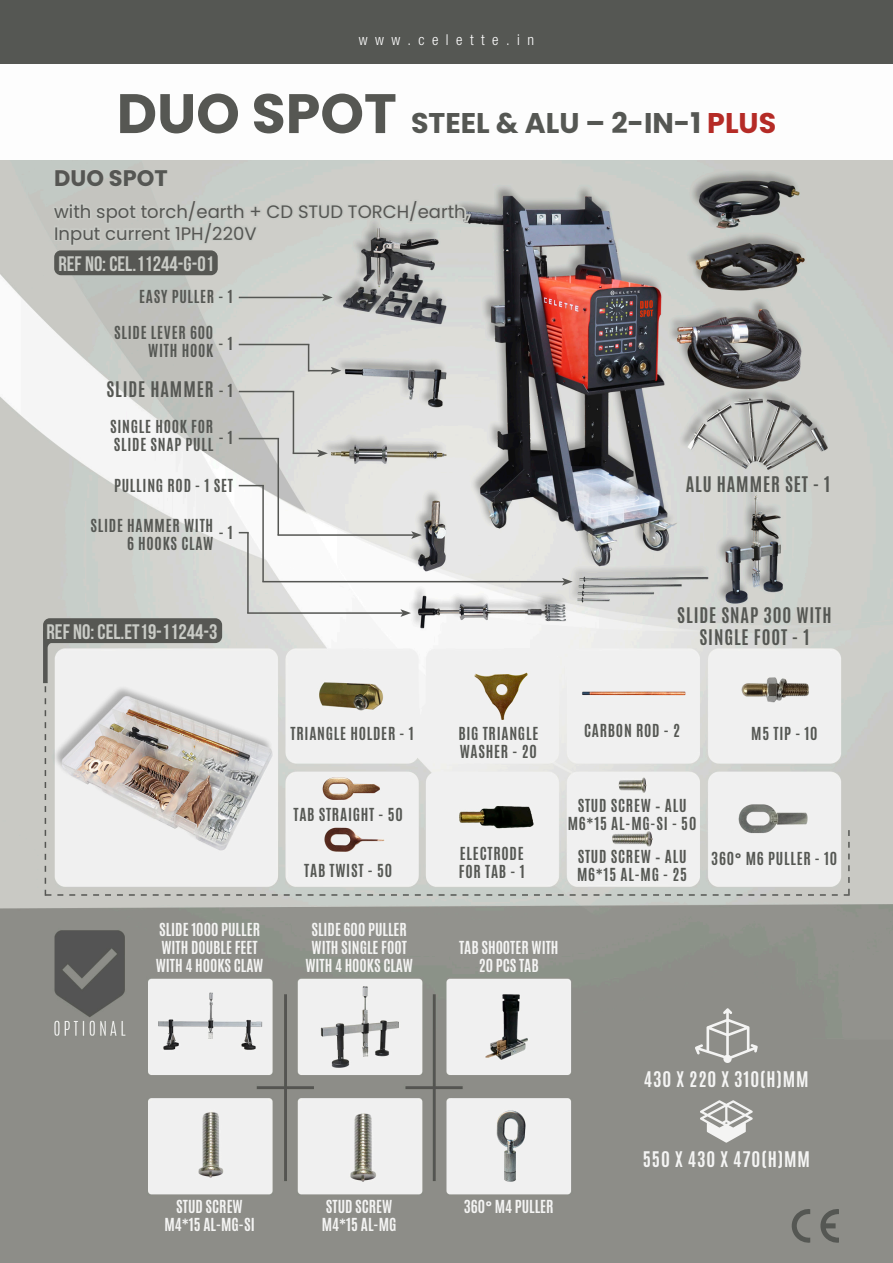
<style>
.page{position:relative;width:893px;height:1263px;background:#fff}
.page>*{position:absolute;margin:0;border:0;box-sizing:border-box;transform-origin:0 0}
.t1{font:700 28.5px "Poppins";color:#555753}
.t2{font:700 22.5px "Poppins";color:#555653}
.t3{font:700 21px "Bebas Neue";color:#c9cbc6}
.t4{font:18px/21.6px "Poppins";color:#555653}
.t5{font:700 18px/21.6px "Antonio";letter-spacing:.05em;color:#555753;text-align:center}
.t6{font:700 18px "Antonio";letter-spacing:.05em;color:#f4f4f3}
.t7{font:700 15px/18px "Antonio";letter-spacing:.05em;color:#555753}
.t8{font:700 15px/18px "Antonio";color:#f4f4f3;text-align:center}
.t9{font:300 condensed 15px "Helvetica Neue LT Std";letter-spacing:.5em;color:#fff}
.s1{font-size:55.5px;color:#565753}
.s2{color:#b52b26}
.s3{font-size:15px}
</style>
<div class="page">
<img style="left:0;top:160px;width:893px;height:1103px">
<hr style="left:239px;top:297px;width:85px;height:1px;background:#555653">
<svg style="left:322px;top:294px;width:11px;height:7px"></svg>
<svg style="left:308px;top:344px;width:33px;height:30px"></svg>
<hr style="left:239px;top:344px;width:70px;height:1px;background:#555753">
<svg style="left:293px;top:449px;width:35px;height:8px"></svg>
<hr style="left:293px;top:391px;width:1px;height:62px;background:#555653">
<hr style="left:239px;top:391px;width:55px;height:1px;background:#555753">
<hr style="left:278px;top:534px;width:136px;height:2px;background:#555653">
<svg style="left:411px;top:531px;width:11px;height:8px"></svg>
<hr style="left:278px;top:438px;width:1px;height:97px;background:#555653">
<hr style="left:239px;top:438px;width:40px;height:1px;background:#555753">
<hr style="left:262px;top:581px;width:302px;height:1px;background:#555653">
<svg style="left:562px;top:578px;width:11px;height:7px"></svg>
<hr style="left:262px;top:486px;width:2px;height:96px;background:#555653">
<svg style="left:239px;top:485px;width:25px;height:1px"></svg>
<hr style="left:247px;top:612px;width:156px;height:2px;background:#555653">
<svg style="left:400px;top:609px;width:11px;height:8px"></svg>
<hr style="left:247px;top:533px;width:2px;height:80px;background:#555653">
<div style="left:0;top:0;width:893px;height:101px;background:#555753"></div>
<div style="left:0;top:65px;width:893px;height:95px;background:#fdfdfd"></div>
<svg style="left:695px;top:1008px;width:63px;height:55px;background:#a1a19d"></svg>
<svg style="left:700px;top:1100px;width:53px;height:43px"></svg>
<div style="left:54px;top:250px;width:164px;height:25px;background:#565753;border-radius:7px"></div>
<svg style="left:819px;top:1208px;width:20px;height:35px"></svg>
<svg style="left:790px;top:1208px;width:20px;height:35px"></svg>
<svg style="left:43px;top:631px;width:807px;height:265px"></svg>
<div style="left:43px;top:618px;width:179px;height:25px;background:#565753;border-radius:7px"></div>
<p class="t9" style="left:359px;top:31px;width:177px">www.celette.in</p>
<p class="t1" style="left:117px;top:107px;width:661px"><span class="s1">DUO SPOT</span> STEEL &amp; ALU – 2-IN-1 <span class="s2">PLUS</span></p>
<p class="t2" style="left:54px;top:165px;width:115px">DUO SPOT</p>
<p class="t4" style="left:54px;top:201px;width:417px">with spot torch/earth + CD STUD TORCH/earth,<br>Input current 1PH/220V</p>
<p class="t3" style="left:58px;top:252px;width:157px">REF NO: CEL.11244-G-01</p>
<p class="t7" style="left:139px;top:288px;width:95px">EASY PULLER - 1</p>
<p class="t7" style="left:219px;top:335px;width:16px">- 1</p>
<p class="t7" style="left:114px;top:324px;width:101px;text-align:right">SLIDE LEVER 600<br>WITH HOOK</p>
<p class="t5" style="left:106px;top:379px;width:128px">SLIDE HAMMER <span class="s3">- 1</span></p>
<p class="t7" style="left:219px;top:428px;width:16px">- 1</p>
<p class="t7" style="left:114px;top:477px;width:120px">PULLING ROD - 1 SET</p>
<p class="t7" style="left:110px;top:418px;width:105px">SINGLE HOOK FOR<br>SLIDE SNAP PULL</p>
<p class="t7" style="left:90px;top:516px;width:124px;text-align:right">SLIDE HAMMER WITH<br>6 HOOKS CLAW</p>
<p class="t7" style="left:219px;top:524px;width:16px">- 1</p>
<p class="t3" style="left:47px;top:620px;width:173px">REF NO: CEL.ET19-11244-3</p>
<p class="t5" style="left:686px;top:474px;width:146px">ALU HAMMER SET - 1</p>
<p class="t5" style="left:677px;top:605px;width:156px">SLIDE SNAP 300 WITH<br>SINGLE FOOT - 1</p>
<p class="t8" style="left:159px;top:921px;width:103px">SLIDE 1000 PULLER</p>
<p class="t8" style="left:156px;top:939px;width:109px">WITH DOUBLE FEET<br>WITH 4 HOOKS CLAW</p>
<p class="t7" style="left:291px;top:725px;width:125px">TRIANGLE HOLDER - 1</p>
<p class="t7" style="left:584px;top:722px;width:97px">CARBON ROD - 2</p>
<p class="t7" style="left:458px;top:725px;width:82px">BIG TRIANGLE<br>WASHER - 20</p>
<p class="t7" style="left:751px;top:725px;width:68px">M5 TIP - 10</p>
<p class="t7" style="left:293px;top:806px;width:111px">TAB STRAIGHT - 50</p>
<p class="t7" style="left:304px;top:861px;width:89px">TAB TWIST - 50</p>
<p class="t8" style="left:305px;top:921px;width:109px">SLIDE 600 PULLER<br>WITH SINGLE FOOT<br>WITH 4 HOOKS CLAW</p>
<p class="t7" style="left:578px;top:797px;width:110px">STUD SCREW – ALU</p>
<p class="t7" style="left:568px;top:815px;width:130px">M6*15 AL-MG-SI - 50</p>
<p class="t7" style="left:459px;top:844px;width:67px">ELECTRODE<br>FOR TAB - 1</p>
<p class="t7" style="left:577px;top:847px;width:112px">STUD SCREW – ALU<br>M6*15 AL-MG - 25</p>
<p class="t7" style="left:711px;top:850px;width:128px">360° M6 PULLER - 10</p>
<p class="t8" style="left:459px;top:939px;width:101px">TAB SHOOTER WITH</p>
<p class="t8" style="left:479px;top:957px;width:61px">20 PCS TAB</p>
<p class="t8" style="left:176px;top:1198px;width:68px">STUD SCREW</p>
<p class="t8" style="left:164px;top:1216px;width:92px">M4*15 AL-MG-SI</p>
<p class="t8" style="left:326px;top:1198px;width:68px">STUD SCREW</p>
<p class="t8" style="left:322px;top:1216px;width:76px">M4*15 AL-MG</p>
<p class="t8" style="left:464px;top:1198px;width:91px">360° M4 PULLER</p>
<p class="t6" style="left:644px;top:1065px;width:166px">430 X 220 X 310(H)MM</p>
<p class="t6" style="left:643px;top:1146px;width:169px">550 X 430 X 470(H)MM</p>
</div>
